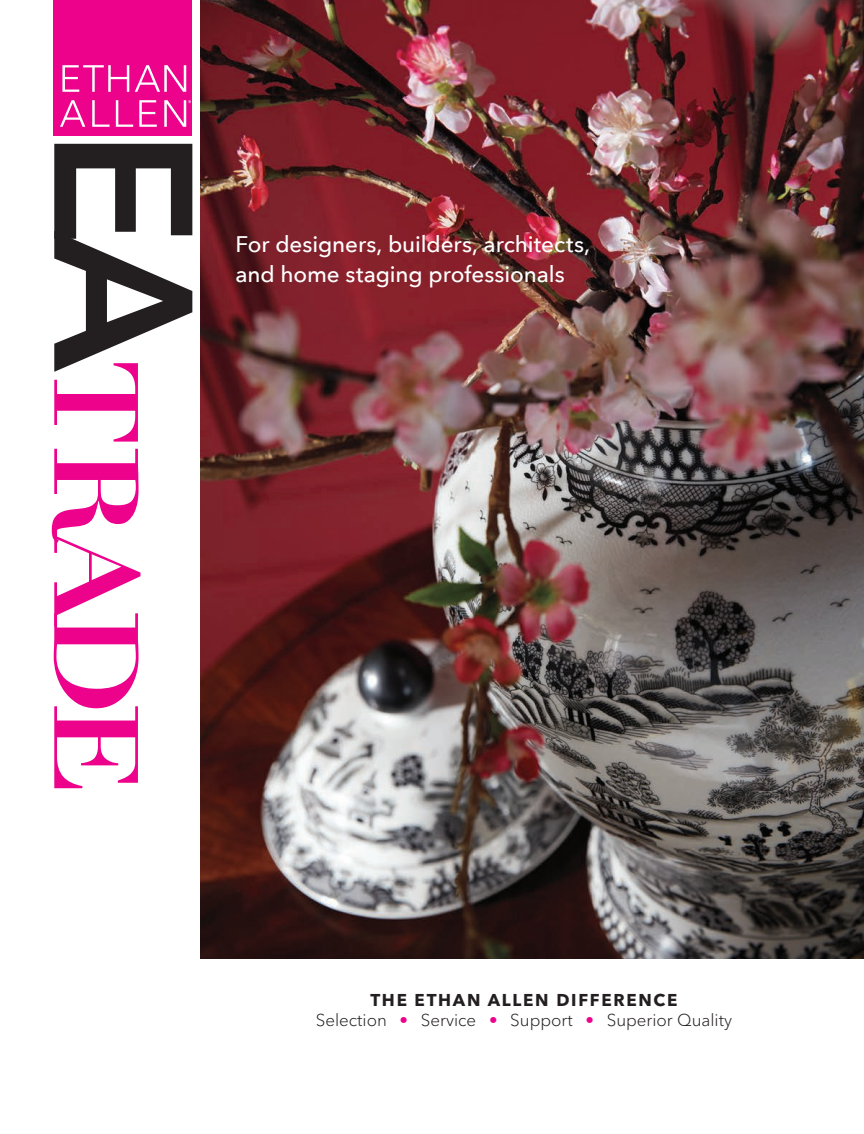
<style>
.page{position:relative;width:864px;height:1134px;background:#fff}
.page>*{position:absolute;margin:0;border:0;box-sizing:border-box;transform-origin:0 0}
.t1{font:195px "Didot LH Roman SC";color:#ed028c}
.t2{font:500 22.5px/30px "Avenir Next";letter-spacing:-.005em;color:#fff}
.t3{font:300 16.95px/20.1px "Avenir Next LT Pro";color:#231f20;text-align:center}
.s1{font-family:"Avenir Next";font-weight:600;color:#231f20}
.s2{font-weight:700}
.s3{color:#ed028c}
</style>
<div class="page">
<div style="left:53px;top:0;width:139px;height:136px;background:#ed028c"></div>
<svg style="left:62px;top:65px;width:67px;height:27px"></svg>
<svg style="left:135px;top:65px;width:51px;height:27px"></svg>
<svg style="left:60px;top:100px;width:25px;height:27px"></svg>
<svg style="left:92px;top:100px;width:18px;height:27px"></svg>
<svg style="left:116px;top:100px;width:17px;height:27px"></svg>
<svg style="left:139px;top:100px;width:18px;height:27px"></svg>
<svg style="left:164px;top:100px;width:27px;height:27px"></svg>
<img style="left:201px;top:0;width:663px;height:959px">
<h1 class="t1" style="left:238px;top:129px;width:670px;rotate:90deg"><span class="s1">EA</span>trade</h1>
<h2 class="t2" style="left:235px;top:228px;width:356px">For designers, builders, architects, and home staging professionals</h2>
<p class="t3" style="left:316px;top:990px;width:418px"><span class="s2">THE ETHAN ALLEN DIFFERENCE<br></span>Selection <span class="s3">•</span> Service <span class="s3">•</span> Support <span class="s3">•</span> Superior Quality</p>
</div>
